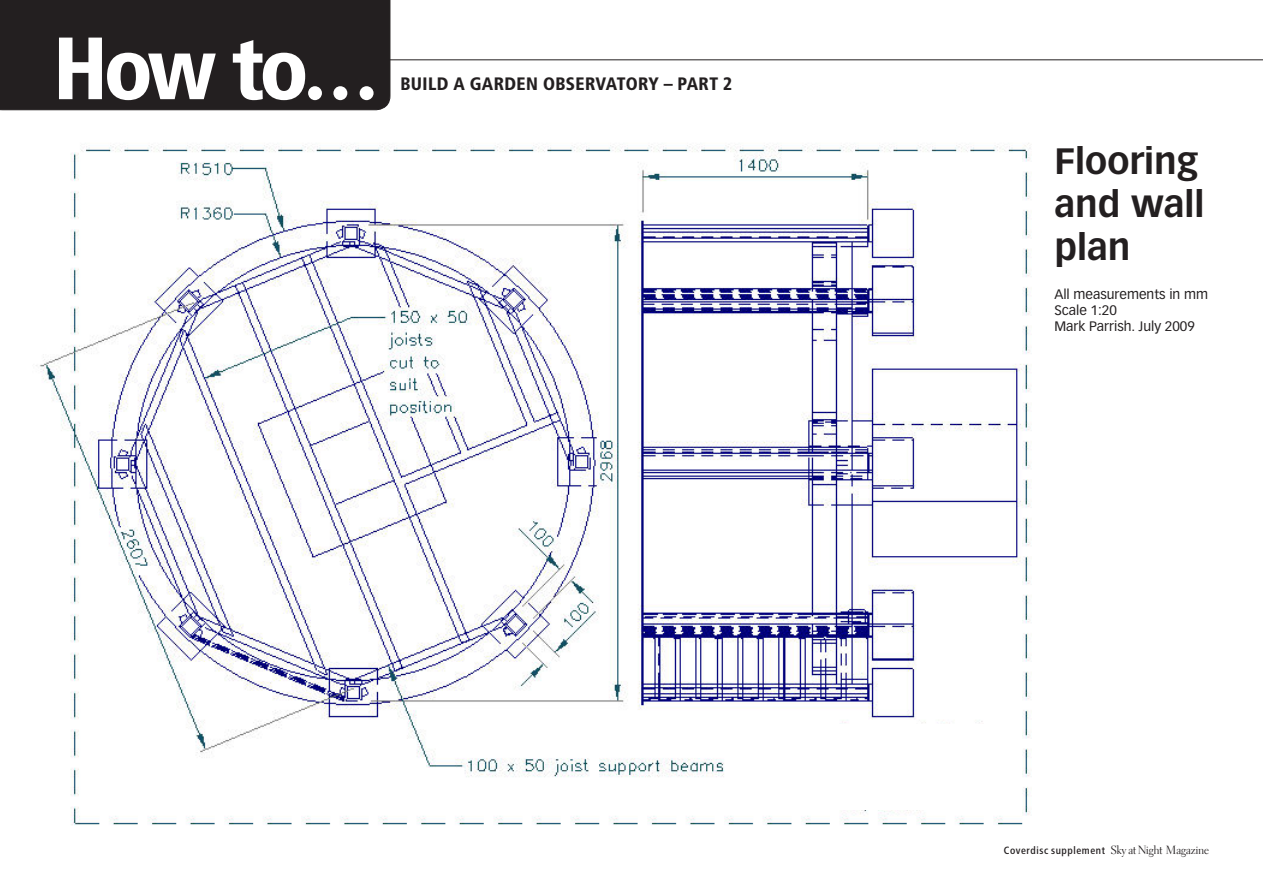
<style>
.page{position:relative;width:1263px;height:893px;background:#fff}
.page>*{position:absolute;margin:0;border:0;box-sizing:border-box;transform-origin:0 0}
.t1{font:700 88.2px "Transit Front Neg";color:#fff}
.t2{font:700 36px/43.2px "Vectora LH";color:#231f20}
.t3{font:700 18px "Transit Front Neg";letter-spacing:.005em;color:#231f20}
.t4{font:13.5px "Vectora LH";color:#231f20}
.t5{font:10.5px "Transit Front Neg";letter-spacing:.025em;color:#231f20}
.s1{font-family:"Electra LH Display";font-size:12px}
</style>
<div class="page">
<hr style="left:217px;top:60px;width:1046px;height:1px;background:#231f20">
<div style="left:0;top:0;width:390px;height:110px;background:#231f20"></div>
<img style="left:36px;top:143px;width:994px;height:683px">
<div style="left:837px;top:724px;width:180px;height:85px;background:#fff"></div>
<p class="t1" style="left:53px;top:16px;width:329px">HOW TO…</p>
<p class="t3" style="left:400px;top:73px;width:334px">BUILD A GARDEN OBSERVATORY – PART 2</p>
<p class="t2" style="left:1054px;top:139px;width:152px">Flooring and wall plan</p>
<p class="t4" style="left:1054px;top:286px;width:155px">All measurements in mm</p>
<p class="t4" style="left:1054px;top:302px;width:64px">Scale 1:20</p>
<p class="t4" style="left:1054px;top:318px;width:142px">Mark Parrish. July 2009</p>
<p class="t5" style="left:1004px;top:844px;width:206px">Coverdisc supplement <span class="s1">Sky at Night Magazine</span></p>
</div>
